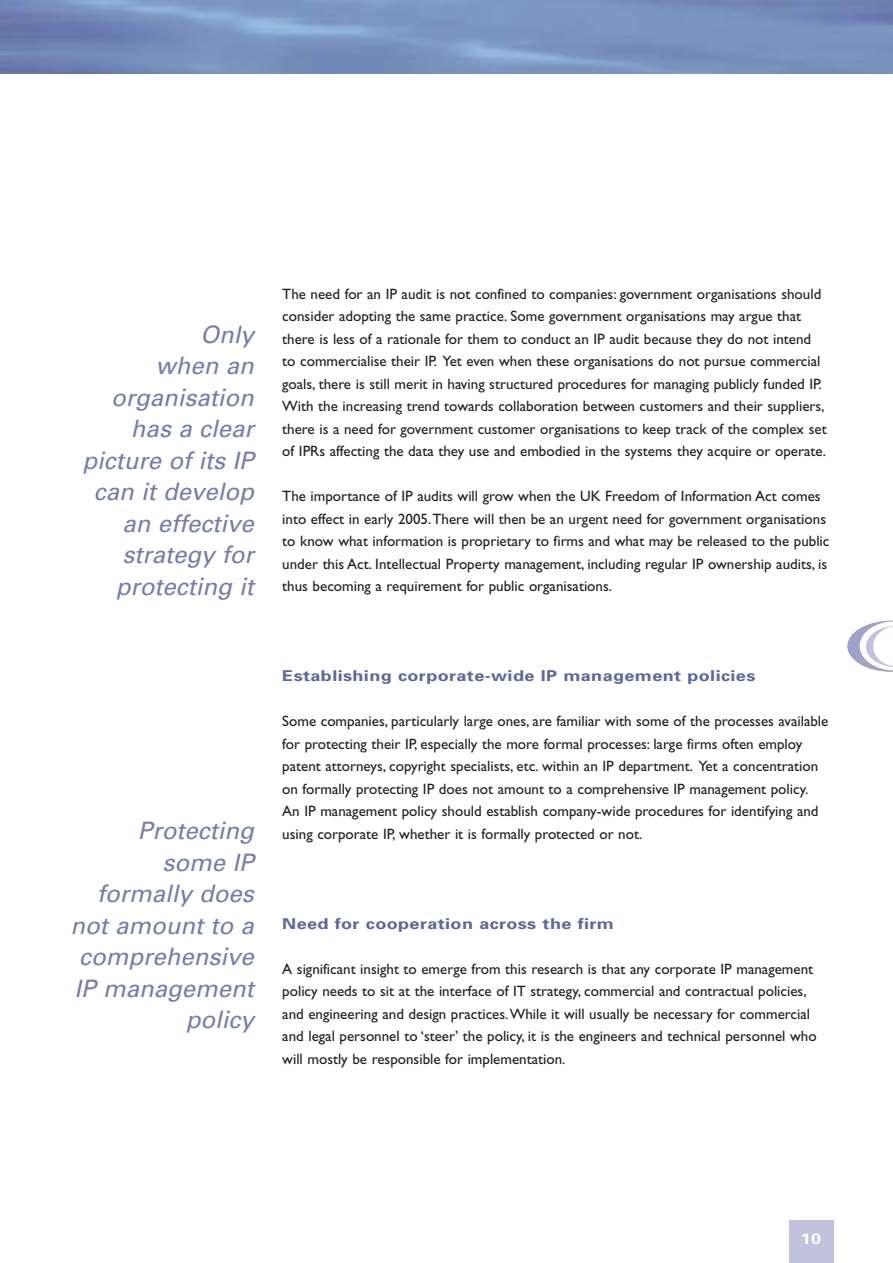
<style>
.page{position:relative;width:893px;height:1263px;background:#fff}
.page>*{position:absolute;margin:0;border:0;box-sizing:border-box;transform-origin:0 0}
.t1{font:italic 24px/31.5px "Univers";color:#757dac;text-align:right}
.t2{font:15px/22.5px "Gill Sans";color:#231f1f}
.t3{font:700 15px "Univers";letter-spacing:.02em;color:#5d679b;scale:1.2 1}
.t4{font:700 15px "Univers";color:#fff;scale:1.2 1}
</style>
<div class="page">
<div style="left:788px;top:1220px;width:45px;height:43px;background:#c0c3db"></div>
<svg style="left:847px;top:621px;width:45px;height:51px"></svg>
<img style="left:0;top:0;width:892px;height:74px">
<h1 class="t1" style="left:82px;top:321px;width:177px">Only<br>when an organisation has a clear picture of its IP can it develop an effective strategy for protecting it</h1>
<p class="t2" style="left:282px;top:284px;width:546px">The need for an IP audit is not confined to companies: government organisations should consider adopting the same practice. Some government organisations may argue that there is less of a rationale for them to conduct an IP audit because they do not intend to commercialise their IP. Yet even when these organisations do not pursue commercial goals, there is still merit in having structured procedures for managing publicly funded IP.<br>With the increasing trend towards collaboration between customers and their suppliers, there is a need for government customer organisations to keep track of the complex set of IPRs affecting the data they use and embodied in the systems they acquire or operate.</p>
<p class="t2" style="left:282px;top:486px;width:548px">The importance of IP audits will grow when the UK Freedom of Information Act comes into effect in early 2005.There will then be an urgent need for government organisations to know what information is proprietary to firms and what may be released to the public under this Act. Intellectual Property management, including regular IP ownership audits, is thus becoming a requirement for public organisations.</p>
<h1 class="t1" style="left:70px;top:817px;width:189px">Protecting some IP formally does not amount to a comprehensive<br>IP management policy</h1>
<p class="t3" style="left:282px;top:670px;width:396px">Establishing corporate-wide IP management policies</p>
<p class="t2" style="left:282px;top:711px;width:547px">Some companies, particularly large ones, are familiar with some of the processes available for protecting their IP, especially the more formal processes: large firms often employ patent attorneys, copyright specialists, etc. within an IP department. Yet a concentration on formally protecting IP does not amount to a comprehensive IP management policy.<br>An IP management policy should establish company-wide procedures for identifying and using corporate IP, whether it is formally protected or not.</p>
<p class="t3" style="left:282px;top:918px;width:278px">Need for cooperation across the firm</p>
<p class="t2" style="left:282px;top:959px;width:536px">A significant insight to emerge from this research is that any corporate IP management policy needs to sit at the interface of IT strategy, commercial and contractual policies, and engineering and design practices.While it will usually be necessary for commercial and legal personnel to ‘steer’ the policy, it is the engineers and technical personnel who will mostly be responsible for implementation.</p>
<p class="t4" style="left:800px;top:1233px;width:19px">10</p>
</div>
